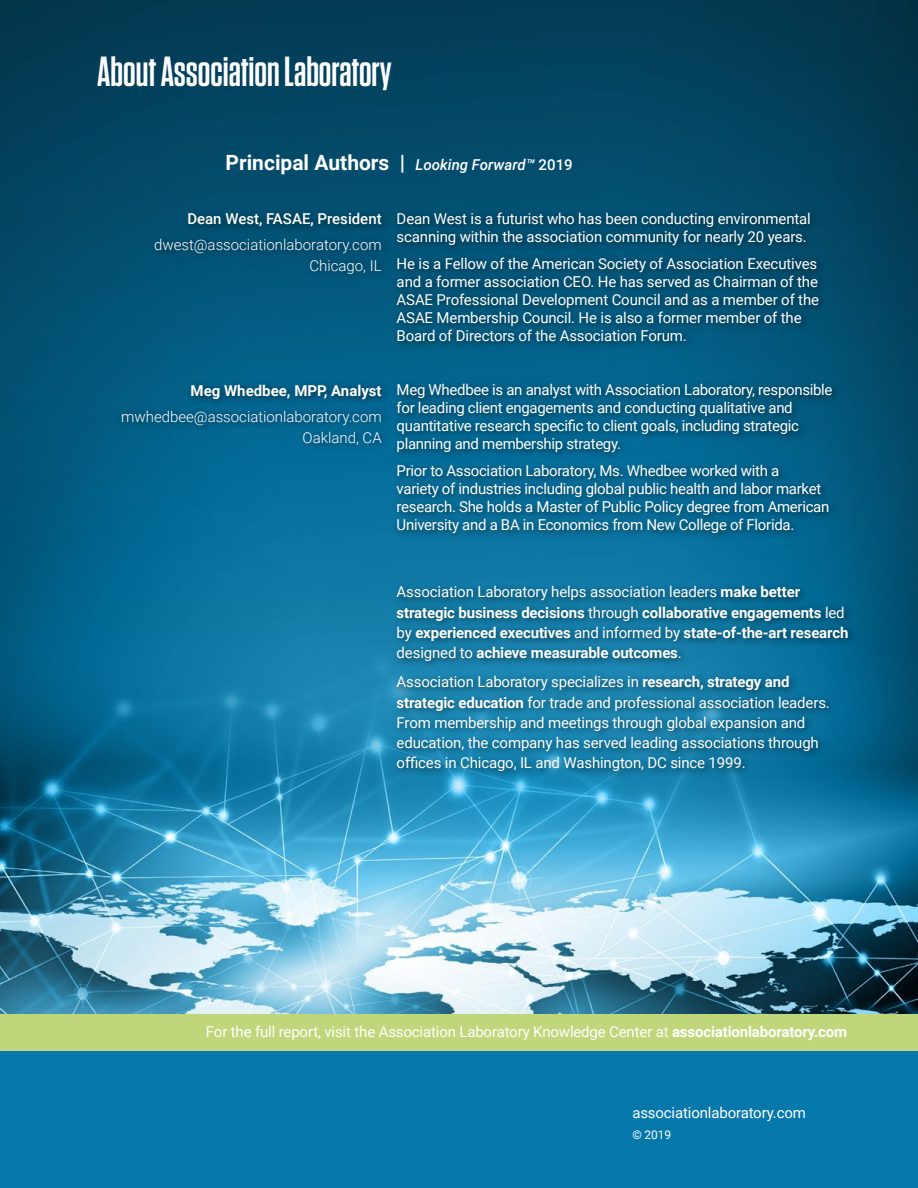
<style>
.page{position:relative;width:918px;height:1188px;background:#fff}
.page>*{position:absolute;margin:0;border:0;box-sizing:border-box;transform-origin:0 0}
.t1{font:600 42px "Tungsten Narrow";color:#fff}
.t2{font:700 21px "Roboto";color:#fff}
.t3{font:15px/18px "Roboto";letter-spacing:-.01em;color:#fff}
.t4{font:700 15px/20.2px "Roboto";letter-spacing:-.01em;color:#fff}
.t5{font:300 15px/21px "Roboto";color:#fff;text-align:right}
.t6{font:500 15px "Roboto";color:#fff}
.t7{font:12px "Roboto";color:#fff}
.s1{font-weight:500;font-style:italic;font-size:15px}
.s2{font-weight:500;font-size:15px}
.s3{font-weight:400}
.s4{font-weight:700}
</style>
<div class="page">
<img style="left:0;top:0;width:918px;height:1014px">
<div style="left:392px;top:581px;width:466px;height:200px;background:#000;opacity:.55"></div>
<div style="left:117px;top:208px;width:274px;height:246px;background:#000;opacity:.55"></div>
<div style="left:392px;top:208px;width:449px;height:335px;background:#000;opacity:.55"></div>
<div style="left:0;top:1014px;width:918px;height:160px;background:#bfd67a"></div>
<div style="left:0;top:1051px;width:918px;height:137px;background:#0778ac"></div>
<h1 class="t1" style="left:97px;top:50px;width:296px">About Association Laboratory</h1>
<h2 class="t2" style="left:226px;top:148px;width:349px">Principal Authors | <span class="s1">Looking Forward™</span> <span class="s2">2019</span></h2>
<p class="t6" style="left:187px;top:209px;width:196px">Dean West, FASAE, President</p>
<p class="t5" style="left:154px;top:233px;width:229px">dwest@associationlaboratory.com<br>Chicago, IL</p>
<p class="t3" style="left:397px;top:210px;width:416px">Dean West is a futurist who has been conducting environmental scanning within the association community for nearly 20 years.</p>
<p class="t3" style="left:397px;top:255px;width:424px">He is a Fellow of the American Society of Association Executives and a former association CEO. He has served as Chairman of the ASAE Professional Development Council and as a member of the ASAE Membership Council. He is also a former member of the Board of Directors of the Association Forum.</p>
<p class="t4" style="left:191px;top:380px;width:193px">Meg Whedbee, MPP, Analyst</p>
<p class="t5" style="left:121px;top:405px;width:262px">mwhedbee@associationlaboratory.com<br>Oakland, CA</p>
<p class="t3" style="left:397px;top:381px;width:437px">Meg Whedbee is an analyst with Association Laboratory, responsible for leading client engagements and conducting qualitative and quantitative research specific to client goals, including strategic planning and membership strategy.</p>
<p class="t3" style="left:397px;top:462px;width:434px">Prior to Association Laboratory, Ms. Whedbee worked with a<br>variety of industries including global public health and labor market research. She holds a Master of Public Policy degree from American University and a BA in Economics from New College of Florida.</p>
<p class="t4" style="left:397px;top:581px;width:453px"><span class="s3">Association Laboratory helps association leaders</span> make better strategic business decisions <span class="s3">through</span> collaborative engagements <span class="s3">led by</span> experienced executives <span class="s3">and informed by</span> state-of-the-art research <span class="s3">designed to</span> achieve measurable outcomes<span class="s3">.</span></p>
<p class="t3" style="left:397px;top:671px;width:435px;line-height:20.2px">Association Laboratory specializes in <span class="s4">research, strategy and strategic education</span> for trade and professional association leaders.<br>From membership and meetings through global expansion and education, the company has served leading associations through offices in Chicago, IL and Washington, DC since 1999.</p>
<p class="t3" style="left:206px;top:1023px;width:643px">For the full report, visit the Association Laboratory Knowledge Center at <span class="s4">associationlaboratory.com</span></p>
<p class="t3" style="left:632px;top:1103px;width:175px">associationlaboratory.com</p>
<p class="t7" style="left:632px;top:1127px;width:40px">© 2019</p>
</div>
